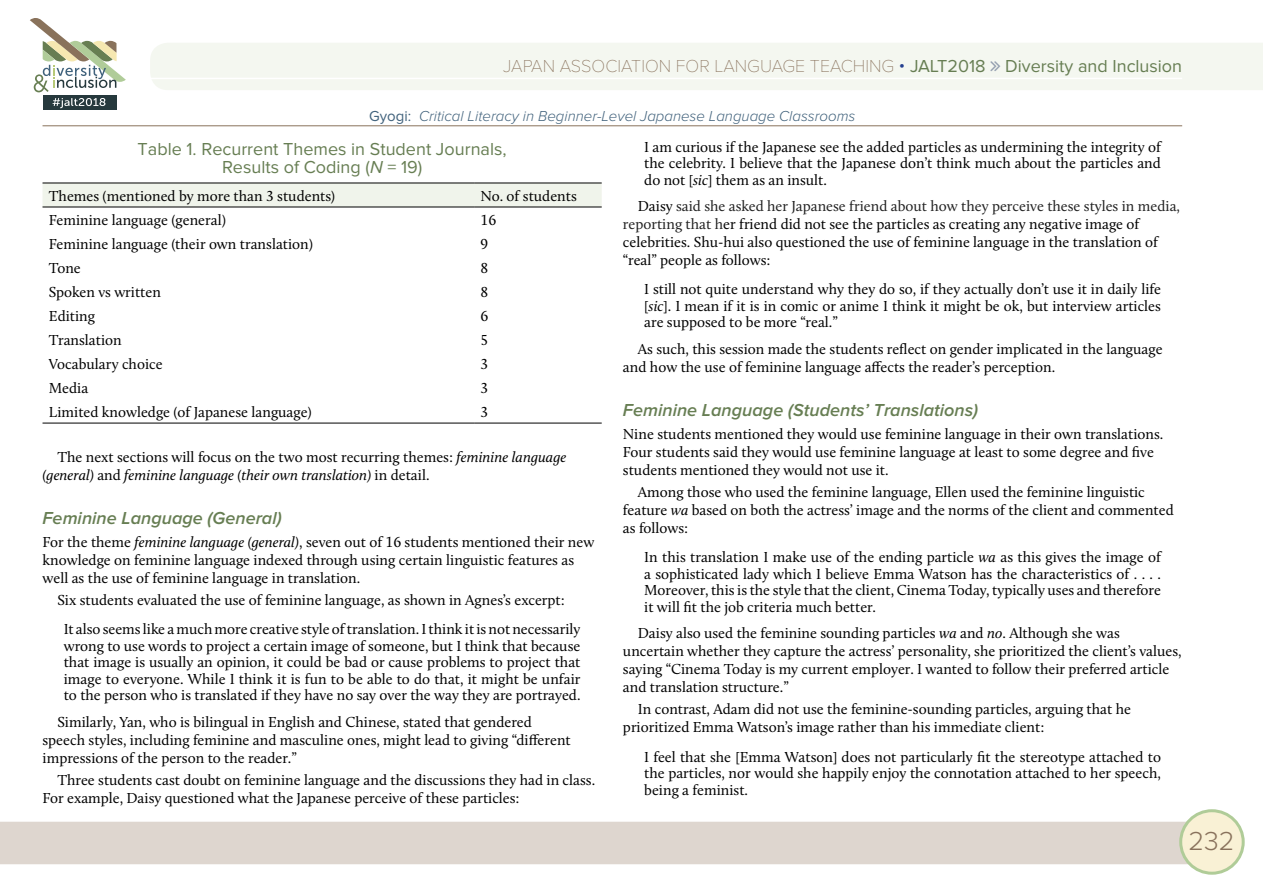
<style>
.page{position:relative;width:1263px;height:893px;background:#fff}
.page>*{position:absolute;margin:0;border:0;box-sizing:border-box;transform-origin:0 0}
.t1{font:300 27px "Proxima Nova";color:#89725c}
.t2{font:100 18px "Proxima Nova T";color:#89725c}
.t3{font:italic 600 18px "Proxima Nova";color:#677e53}
.t4{font:18px/18px "Proxima Nova";color:#677e53;text-align:center}
.t5{font:15px/18px "Calluna";color:#000}
.t6{font:italic 300 15px "Proxima Nova";color:#41627c}
.s1{font-family:"Proxima Nova";font-weight:300;color:#25408f}
.s2{font-family:"Proxima Nova";font-weight:400;color:#677e53}
.s3{font-weight:400;font-style:normal}
.s4{font-style:italic}
.s5{color:#222}
</style>
<div class="page">
<div style="left:0;top:822px;width:1190px;height:42px;background:#ded6cf"></div>
<div style="left:1181px;top:811px;width:62px;height:62px;background:#f9f1d5;border-radius:50%"></div>
<div style="left:1179px;top:809px;width:66px;height:66px;border:3px solid #b0cc98;border-radius:50%"></div>
<div style="left:43px;top:95px;width:73px;height:15px;background:#26393d"></div>
<svg style="left:53px;top:98px;width:52px;height:10px"></svg>
<svg style="left:30px;top:18px;width:96px;height:74px"></svg>
<div style="left:150px;top:43px;width:1113px;height:47px;background:#f4f7f0"></div>
<hr style="left:150px;top:78px;width:1032px;height:1px;background:#fff">
<hr style="left:43px;top:126px;width:1139px;height:1px;background:#89725c">
<div style="left:43px;top:184px;width:559px;height:23px;background:#f0f4eb"></div>
<hr style="left:43px;top:183px;width:431px;height:1px;background:#000">
<hr style="left:474px;top:183px;width:128px;height:1px;background:#000">
<hr style="left:43px;top:207px;width:431px;height:1px;background:#000">
<hr style="left:474px;top:207px;width:128px;height:1px;background:#000">
<hr style="left:43px;top:423px;width:431px;height:1px;background:#000">
<hr style="left:474px;top:423px;width:128px;height:1px;background:#000">
<svg style="left:990px;top:61px;width:10px;height:10px"></svg>
<p class="t2" style="left:503px;top:55px;width:680px">JAPAN ASSOCIATION FOR LANGUAGE TEACHING <span class="s1">•</span> <span class="s2">JALT2018 Diversity and Inclusion</span></p>
<p class="t6" style="left:369px;top:108px;width:488px"><span class="s3">Gyogi:</span> Critical Literacy in Beginner-Level Japanese Language Classrooms</p>
<p class="t4" style="left:138px;top:140px;width:370px">Table 1. Recurrent Themes in Student Journals,<br>Results of Coding (<span class="s4">N</span> = 19)</p>
<p class="t5" style="left:49px;top:186px;width:288px">Themes (mentioned by more than 3 students)</p>
<p class="t5" style="left:480px;top:186px;width:98px">No. of students</p>
<p class="t5" style="left:49px;top:210px;width:179px">Feminine language (general)</p>
<p class="t5" style="left:480px;top:210px;width:17px">16</p>
<p class="t5" style="left:49px;top:234px;width:266px">Feminine language (their own translation)</p>
<p class="t5" style="left:480px;top:234px;width:9px">9</p>
<p class="t5" style="left:49px;top:258px;width:33px">Tone</p>
<p class="t5" style="left:480px;top:258px;width:9px">8</p>
<p class="t5" style="left:49px;top:282px;width:114px">Spoken vs written</p>
<p class="t5" style="left:480px;top:282px;width:9px">8</p>
<p class="t5" style="left:49px;top:306px;width:48px">Editing</p>
<p class="t5" style="left:480px;top:306px;width:9px">6</p>
<p class="t5" style="left:49px;top:330px;width:74px">Translation</p>
<p class="t5" style="left:480px;top:330px;width:9px">5</p>
<p class="t5" style="left:49px;top:354px;width:115px">Vocabulary choice</p>
<p class="t5" style="left:480px;top:354px;width:9px">3</p>
<p class="t5" style="left:49px;top:378px;width:41px">Media</p>
<p class="t5" style="left:480px;top:378px;width:9px">3</p>
<p class="t5" style="left:49px;top:402px;width:264px">Limited knowledge (of Japanese language)</p>
<p class="t5" style="left:480px;top:402px;width:9px">3</p>
<p class="t5" style="left:43px;top:448px;width:525px;text-indent:15px">The next sections will focus on the two most recurring themes: <span class="s4">feminine language (general)</span> and <span class="s4">feminine language (their own translation)</span> in detail.</p>
<p class="t3" style="left:43px;top:508px;width:241px">Feminine Language (General)</p>
<p class="t5" style="left:43px;top:532px;width:553px">For the theme <span class="s4">feminine language (general)</span>, seven out of 16 students mentioned their new knowledge on feminine language indexed through using certain linguistic features as well as the use of feminine language in translation.</p>
<p class="t5" style="left:64px;top:585px;width:518px;line-height:29.2px;text-indent:-6px">Six students evaluated the use of feminine language, as shown in Agnes’s excerpt:<br>It also seems like a much more creative style of translation. I think it is not necessarily</p>
<p class="t5" style="left:64px;top:637px;width:518px;line-height:16.5px;text-align:justify">wrong to use words to project a certain image of someone, but I think that because that image is usually an opinion, it could be bad or cause problems to project that image to everyone. While I think it is fun to be able to do that, it might be unfair to the person who is translated if they have no say over the way they are portrayed.</p>
<p class="t5" style="left:43px;top:712px;width:530px;text-indent:15px">Similarly, Yan, who is bilingual in English and Chinese, stated that gendered speech styles, including feminine and masculine ones, might lead to giving “different impressions of the person to the reader.”</p>
<p class="t5" style="left:43px;top:771px;width:554px;text-indent:15px">Three students cast doubt on feminine language and the discussions they had in class.<br>For example, Daisy questioned what the Japanese perceive of these particles:</p>
<p class="t5" style="left:644px;top:138px;width:518px;line-height:16.5px;text-align:justify">I am curious if the Japanese see the added particles as undermining the integrity of the celebrity. I believe that the Japanese don’t think much about the particles and do not [<span class="s4">sic</span>] them as an insult.</p>
<p class="t5" style="left:623px;top:197px;width:559px;text-indent:15px">Daisy <span class="s5">said she asked her Japanese friend about how they perceive these styles in media, reporting that h</span>er friend did not see the particles as creating any negative image of celebrities. Shu-hui also questioned the use of feminine language in the translation of “real” people as follows:</p>
<p class="t5" style="left:644px;top:281px;width:518px;line-height:16.5px;text-align:justify">I still not quite understand why they do so, if they actually don’t use it in daily life [<span class="s4">sic</span>]. I mean if it is in comic or anime I think it might be ok, but interview articles are supposed to be more “real.”</p>
<p class="t5" style="left:623px;top:340px;width:541px;text-indent:15px">As such, this session made the students reflect on gender implicated in the language and how the use of feminine language affects the reader’s perception.</p>
<p class="t3" style="left:623px;top:400px;width:357px">Feminine Language (Students’ Translations)</p>
<p class="t5" style="left:623px;top:424px;width:542px">Nine students mentioned they would use feminine language in their own translations.<br>Four students said they would use feminine language at least to some degree and five students mentioned they would not use it.</p>
<p class="t5" style="left:623px;top:483px;width:552px;text-indent:15px">Among those who used the feminine language, Ellen used the feminine linguistic feature <span class="s4">wa</span> based on both the actress’ image and the norms of the client and commented as follows:</p>
<p class="t5" style="left:644px;top:549px;width:518px;line-height:16.5px;text-align:justify">In this translation I make use of the ending particle <span class="s4">wa</span> as this gives the image of a sophisticated lady which I believe Emma Watson has the characteristics of . . . .<br>Moreover, this is the style that the client, Cinema Today, typically uses and therefore it will fit the job criteria much better.</p>
<p class="t5" style="left:623px;top:624px;width:560px;text-indent:15px">Daisy also used the feminine sounding particles <span class="s4">wa</span> and <span class="s4">no</span>. Although she was uncertain whether they capture the actress’ personality, she prioritized the client’s values, saying “Cinema Today is my current employer. I wanted to follow their preferred article and translation structure.”</p>
<p class="t5" style="left:623px;top:700px;width:510px;text-indent:15px">In contrast, Adam did not use the feminine-sounding particles, arguing that he prioritized Emma Watson’s image rather than his immediate client:</p>
<p class="t5" style="left:644px;top:748px;width:518px;line-height:16.5px;text-align:justify">I feel that she [Emma Watson] does not particularly fit the stereotype attached to the particles, nor would she happily enjoy the connotation attached to her speech, being a feminist.</p>
<h1 class="t1" style="left:1188px;top:825px;width:48px">232</h1>
</div>
